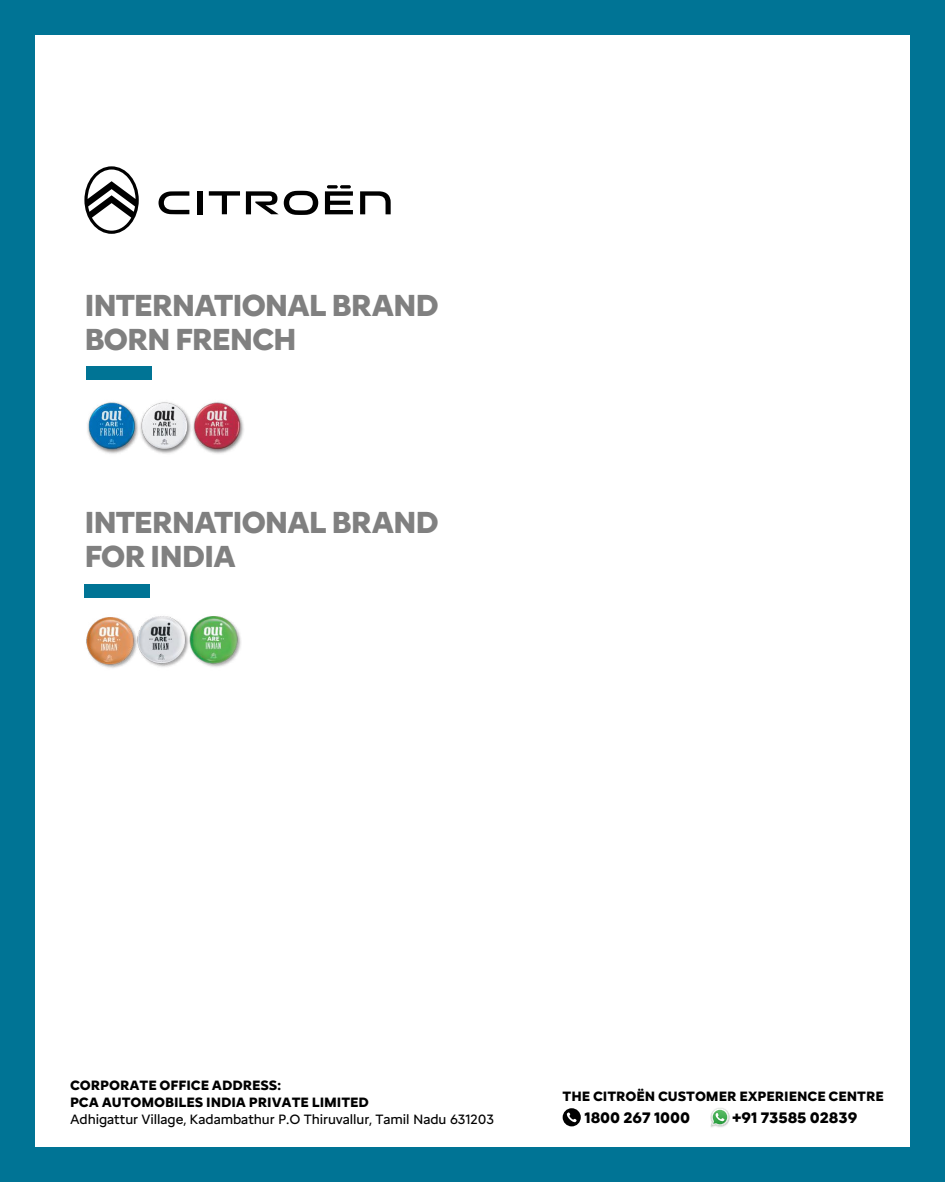
<style>
.page{position:relative;width:945px;height:1182px;background:#fff}
.page>*{position:absolute;margin:0;border:0;box-sizing:border-box;transform-origin:0 0}
.t1{font:700 31.5px/33.9px "Citroen Type";letter-spacing:-.04em;color:#808080}
.t2{font:700 15.75px "Citroen Type";letter-spacing:-.005em;color:#000}
.t3{font:700 14px/16.8px "Citroen Type";letter-spacing:-.005em;color:#000}
.t4{font:14px "Citroen Type";letter-spacing:-.005em;color:#000}
</style>
<div class="page">
<div style="left:0;top:0;width:945px;height:1181px;background:#007495"></div>
<div style="left:35px;top:35px;width:875px;height:1111px;background:#fff"></div>
<img style="left:87px;top:402px;width:157px;height:52px">
<div style="left:86px;top:367px;width:66px;height:13px;background:#007495"></div>
<img style="left:86px;top:616px;width:155px;height:52px">
<div style="left:84px;top:584px;width:66px;height:13px;background:#007495"></div>
<svg style="left:209px;top:191px;width:31px;height:23px"></svg>
<div style="left:198px;top:191px;width:5px;height:23px;background:#000"></div>
<svg style="left:360px;top:191px;width:31px;height:23px"></svg>
<svg style="left:246px;top:191px;width:72px;height:24px"></svg>
<svg style="left:325px;top:185px;width:28px;height:29px"></svg>
<svg style="left:159px;top:191px;width:30px;height:23px"></svg>
<svg style="left:84px;top:166px;width:55px;height:68px"></svg>
<svg style="left:563px;top:1108px;width:18px;height:18px"></svg>
<img style="left:710px;top:1114px;width:20px;height:13px">
<img style="left:711px;top:1125px;width:18px;height:1px">
<svg style="left:711px;top:1108px;width:18px;height:17px"></svg>
<h1 class="t1" style="left:84px;top:287px;width:356px">INTERNATIONAL BRAND<br>BORN FRENCH</h1>
<h1 class="t1" style="left:84px;top:504px;width:356px">INTERNATIONAL BRAND<br>FOR INDIA</h1>
<p class="t3" style="left:70px;top:1076px;width:300px">CORPORATE OFFICE ADDRESS:<br>PCA AUTOMOBILES INDIA PRIVATE LIMITED</p>
<p class="t4" style="left:70px;top:1108px;width:426px">Adhigattur Village, Kadambathur P.O Thiruvallur, Tamil Nadu 631203</p>
<p class="t3" style="left:563px;top:1087px;width:323px">THE CITROËN CUSTOMER EXPERIENCE CENTRE</p>
<p class="t2" style="left:584px;top:1105px;width:107px">1800 267 1000</p>
<p class="t2" style="left:732px;top:1105px;width:127px">+91 73585 02839</p>
</div>
